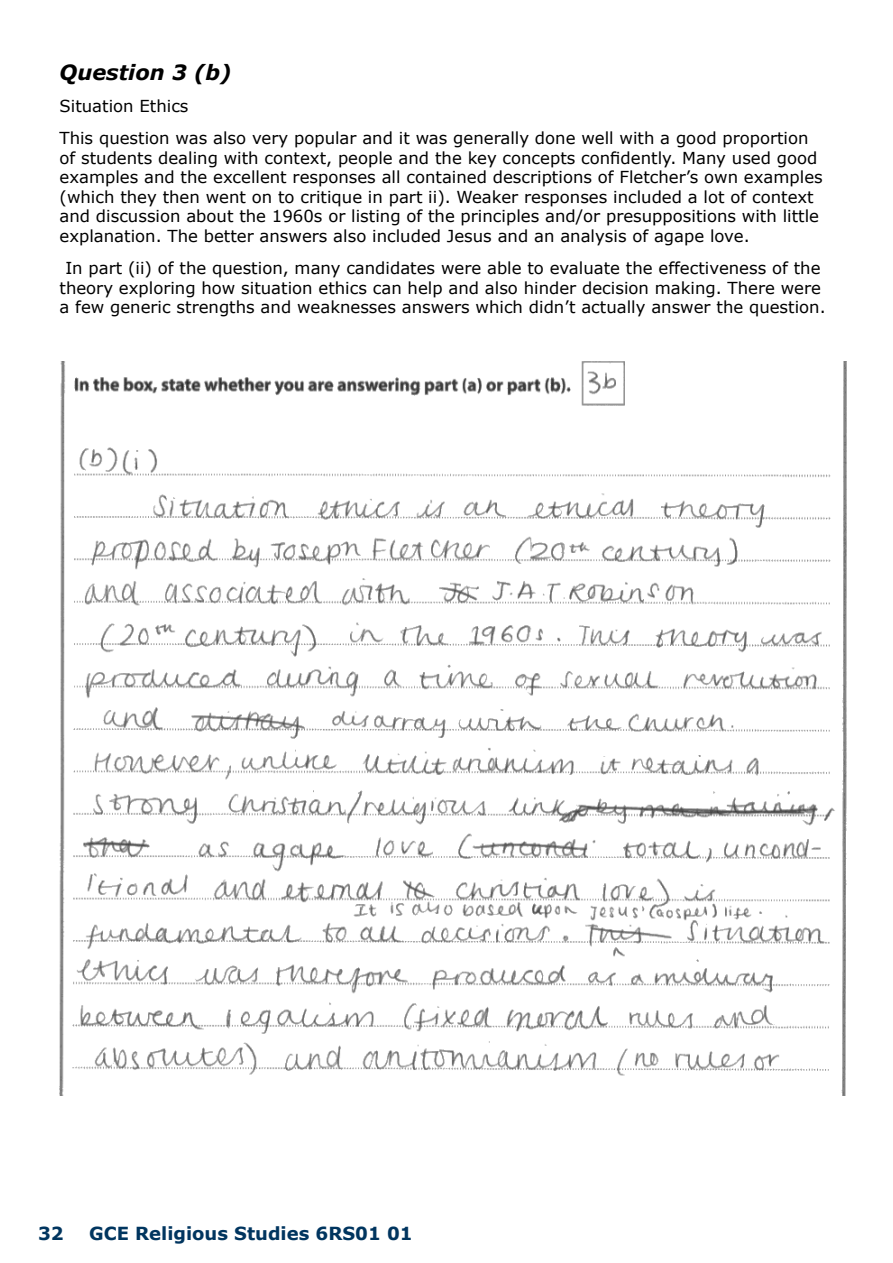
<style>
.page{position:relative;width:893px;height:1263px;background:#fff}
.page>*{position:absolute;margin:0;border:0;box-sizing:border-box;transform-origin:0 0}
.t1{font:italic 700 21px "Verdana";color:#000}
.t2{font:700 18px "Verdana";color:#00355f}
.t3{font:16.5px/19.5px "Verdana";color:#000}
</style>
<div class="page">
<img style="left:60px;top:362px;width:787px;height:733px">
<p class="t1" style="left:60px;top:57px;width:174px">Question 3 (b)</p>
<p class="t3" style="left:60px;top:90px;width:751px;line-height:32.2px">Situation Ethics<br>This question was also very popular and it was generally done well with a good proportion</p>
<p class="t3" style="left:60px;top:148px;width:765px">of students dealing with context, people and the key concepts confidently. Many used good examples and the excellent responses all contained descriptions of Fletcher’s own examples (which they then went on to critique in part ii). Weaker responses included a lot of context and discussion about the 1960s or listing of the principles and/or presuppositions with little explanation. The better answers also included Jesus and an analysis of agape love.</p>
<p class="t3" style="left:60px;top:258px;width:768px;text-align:center">In part (ii) of the question, many candidates were able to evaluate the effectiveness of the theory exploring how situation ethics can help and also hinder decision making. There were a few generic strengths and weaknesses answers which didn’t actually answer the question.</p>
<p class="t2" style="left:38px;top:1221px;width:27px">32</p>
<p class="t2" style="left:89px;top:1221px;width:325px">GCE Religious Studies 6RS01 01</p>
</div>
